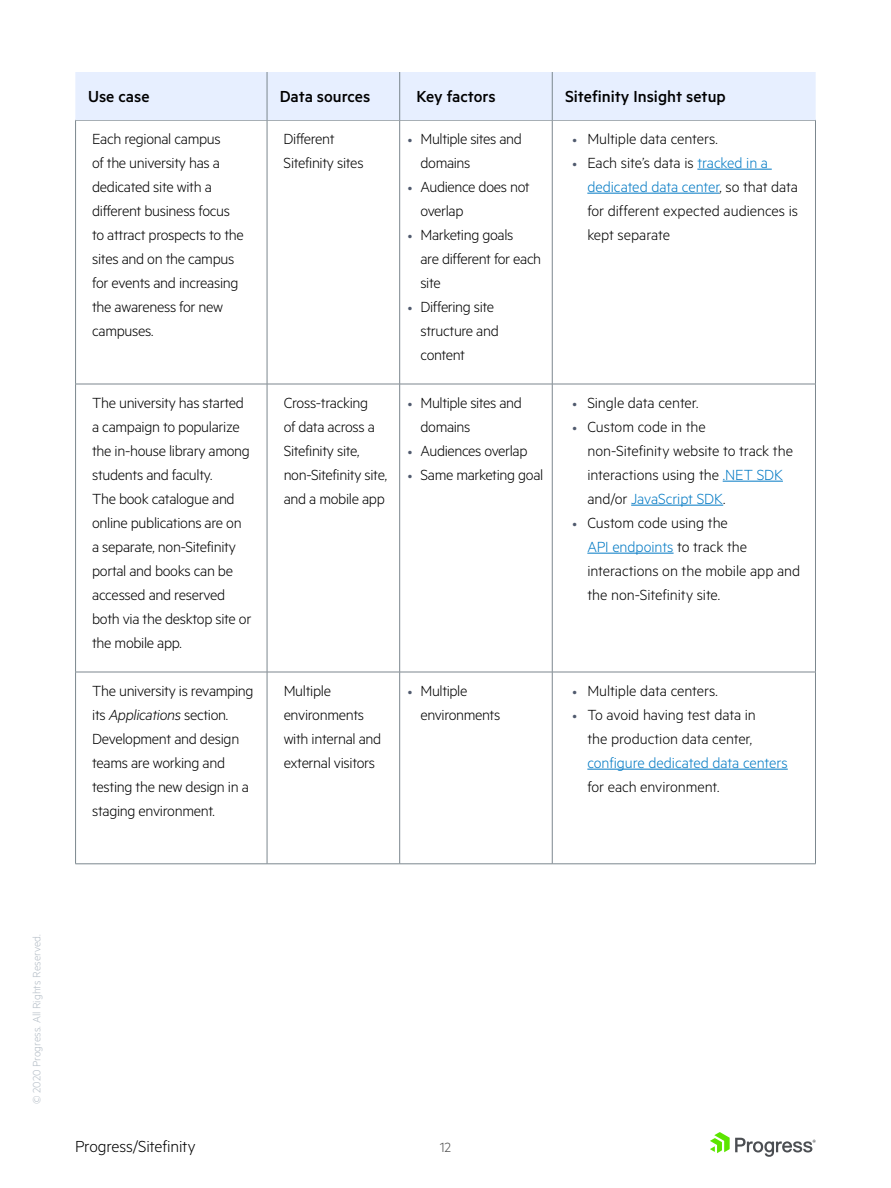
<style>
.page{position:relative;width:891px;height:1188px;background:#fff}
.page>*{position:absolute;margin:0;border:0;box-sizing:border-box;transform-origin:0 0}
.t1{font:500 18px "Metric";color:#000}
.t2{font:300 18px "Metric";letter-spacing:-.01em;color:#000}
.t3{font:300 16.5px/24px "Metric";letter-spacing:-.02em;color:#000}
.t4{font:300 16.5px "Metric";letter-spacing:-.005em;color:#037ac4}
.t5{font:300 15px "Metric";color:#4d4d4d}
.t6{font:300 12px "Metric";color:#b4bdc6}
.s1{font-size:13.5px;color:#505a6e}
.s2{color:#037ac4}
.s3{font-style:italic}
</style>
<div class="page">
<svg style="left:710px;top:1132px;width:106px;height:25px"></svg>
<hr style="left:75px;top:120px;width:1px;height:264px;background:#7c878e">
<hr style="left:75px;top:384px;width:1px;height:288px;background:#7c878e">
<hr style="left:267px;top:120px;width:1px;height:264px;background:#7c878e">
<hr style="left:399px;top:120px;width:1px;height:264px;background:#7c878e">
<hr style="left:552px;top:120px;width:1px;height:264px;background:#7c878e">
<hr style="left:815px;top:120px;width:1px;height:264px;background:#7c878e">
<hr style="left:267px;top:384px;width:1px;height:288px;background:#7c878e">
<hr style="left:399px;top:384px;width:1px;height:288px;background:#7c878e">
<hr style="left:552px;top:384px;width:1px;height:288px;background:#7c878e">
<hr style="left:815px;top:384px;width:1px;height:288px;background:#7c878e">
<hr style="left:75px;top:120px;width:192px;height:1px;background:#7c878e">
<hr style="left:400px;top:120px;width:152px;height:1px;background:#7c878e">
<hr style="left:267px;top:120px;width:133px;height:1px;background:#7c878e">
<hr style="left:552px;top:120px;width:264px;height:1px;background:#7c878e">
<hr style="left:75px;top:384px;width:192px;height:1px;background:#7c878e">
<hr style="left:400px;top:384px;width:152px;height:1px;background:#7c878e">
<hr style="left:267px;top:384px;width:133px;height:1px;background:#7c878e">
<hr style="left:552px;top:384px;width:264px;height:1px;background:#7c878e">
<hr style="left:75px;top:672px;width:1px;height:192px;background:#7c878e">
<hr style="left:75px;top:672px;width:192px;height:1px;background:#7c878e">
<hr style="left:400px;top:672px;width:152px;height:1px;background:#7c878e">
<hr style="left:267px;top:672px;width:133px;height:1px;background:#7c878e">
<hr style="left:552px;top:672px;width:264px;height:1px;background:#7c878e">
<hr style="left:267px;top:672px;width:1px;height:192px;background:#7c878e">
<hr style="left:399px;top:672px;width:1px;height:192px;background:#7c878e">
<hr style="left:552px;top:672px;width:1px;height:192px;background:#7c878e">
<hr style="left:815px;top:672px;width:1px;height:192px;background:#7c878e">
<hr style="left:75px;top:864px;width:192px;height:1px;background:#7c878e">
<hr style="left:400px;top:864px;width:152px;height:1px;background:#7c878e">
<hr style="left:267px;top:864px;width:133px;height:1px;background:#7c878e">
<hr style="left:552px;top:864px;width:264px;height:1px;background:#7c878e">
<hr style="left:697px;top:169px;width:75px;height:1px;background:#037ac4">
<hr style="left:587px;top:193px;width:133px;height:1px;background:#037ac4">
<hr style="left:723px;top:481px;width:60px;height:1px;background:#037ac4">
<hr style="left:631px;top:505px;width:92px;height:1px;background:#037ac4">
<hr style="left:587px;top:553px;width:87px;height:1px;background:#037ac4">
<hr style="left:587px;top:769px;width:201px;height:1px;background:#037ac4">
<div style="left:75px;top:72px;width:741px;height:48px;background:#e7efff"></div>
<hr style="left:267px;top:72px;width:1px;height:48px;background:#7b878e">
<hr style="left:399px;top:72px;width:1px;height:48px;background:#7b878e">
<hr style="left:552px;top:72px;width:1px;height:48px;background:#7b878e">
<p class="t1" style="left:88px;top:86px;width:63px">Use case</p>
<p class="t1" style="left:280px;top:86px;width:92px">Data sources</p>
<p class="t1" style="left:416px;top:86px;width:81px">Key factors</p>
<p class="t1" style="left:565px;top:86px;width:162px">Sitefinity Insight setup</p>
<p class="t3" style="left:92px;top:126px;width:153px">Each regional campus<br>of the university has a dedicated site with a different business focus to attract prospects to the sites and on the campus for events and increasing the awareness for new campuses.</p>
<p class="t3" style="left:284px;top:126px;width:81px">Different<br>Sitefinity sites</p>
<p class="t3" style="left:421px;top:126px;width:103px;text-indent:-13px"><span class="s1">•</span> Multiple sites and domains</p>
<p class="t3" style="left:421px;top:174px;width:111px;text-indent:-13px"><span class="s1">•</span> Audience does not overlap</p>
<p class="t3" style="left:421px;top:222px;width:122px;text-indent:-13px"><span class="s1">•</span> Marketing goals<br>are different for each site</p>
<p class="t3" style="left:421px;top:294px;width:80px;text-indent:-13px"><span class="s1">•</span> Differing site structure and content</p>
<p class="t3" style="left:92px;top:390px;width:161px">The university has started a campaign to popularize the in-house library among students and faculty.<br>The book catalogue and online publications are on a separate, non-Sitefinity portal and books can be accessed and reserved both via the desktop site or the mobile app.</p>
<p class="t3" style="left:284px;top:390px;width:105px">Cross-tracking<br>of data across a<br>Sitefinity site, non-Sitefinity site, and a mobile app</p>
<p class="t3" style="left:421px;top:390px;width:103px;text-indent:-13px"><span class="s1">•</span> Multiple sites and domains</p>
<p class="t3" style="left:408px;top:438px;width:121px"><span class="s1">•</span> Audiences overlap</p>
<p class="t3" style="left:408px;top:462px;width:137px"><span class="s1">•</span> Same marketing goal</p>
<p class="t3" style="left:572px;top:126px;width:147px"><span class="s1">•</span> Multiple data centers.</p>
<p class="t3" style="left:587px;top:150px;width:212px;text-indent:-15px"><span class="s1">•</span> Each site’s data is <span class="s2">tracked in a dedicated data center</span>, so that data for different expected audiences is kept separate</p>
<p class="t3" style="left:572px;top:390px;width:128px"><span class="s1">•</span> Single data center.</p>
<p class="t3" style="left:587px;top:414px;width:207px;text-indent:-15px"><span class="s1">•</span> Custom code in the<br>non-Sitefinity website to track the interactions using the <span class="s2">.NET SDK </span>and/or <span class="s2">JavaScript SDK</span>.</p>
<p class="t3" style="left:587px;top:510px;width:214px;text-indent:-15px"><span class="s1">•</span> Custom code using the<br><span class="s2">API endpoints</span> to track the interactions on the mobile app and the non-Sitefinity site.</p>
<p class="t3" style="left:92px;top:678px;width:163px">The university is revamping its <span class="s3">Applications</span> section.<br>Development and design teams are working and testing the new design in a staging environment.</p>
<p class="t3" style="left:284px;top:678px;width:99px">Multiple environments with internal and external visitors</p>
<p class="t3" style="left:421px;top:678px;width:81px;text-indent:-13px"><span class="s1">•</span> Multiple environments</p>
<p class="t3" style="left:572px;top:678px;width:147px"><span class="s1">•</span> Multiple data centers.</p>
<p class="t3" style="left:572px;top:702px;width:185px;text-align:right"><span class="s1">•</span> To avoid having test data in the production data center,</p>
<p class="t4" style="left:587px;top:753px;width:202px">configure dedicated data centers</p>
<p class="t3" style="left:587px;top:774px;width:134px">for each environment.</p>
<p class="t6" style="left:30px;top:1104px;width:171px;rotate:-90deg">© 2020 Progress. All Rights Reserved.</p>
<p class="t2" style="left:75px;top:1136px;width:122px">Progress/Sitefinity</p>
<p class="t5" style="left:440px;top:1139px;width:13px">12</p>
</div>
